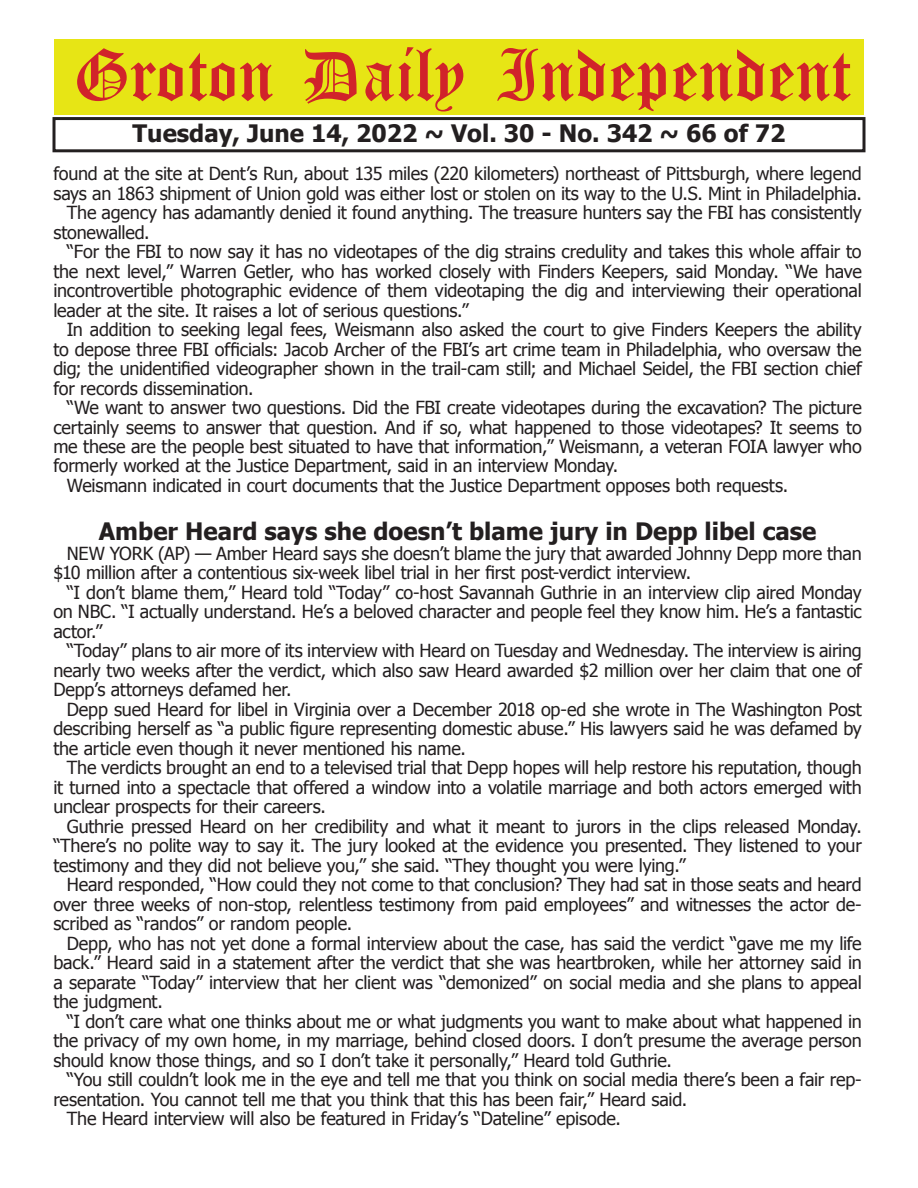
<style>
.page{position:relative;width:918px;height:1188px;background:#fff}
.page>*{position:absolute;margin:0;border:0;box-sizing:border-box;transform-origin:0 0}
.t1{font:54px "Old English Five";color:#d1232a}
.t2{font:700 24px "Tahoma";color:#231f20}
.t3{font:18px/19.5px "Tahoma";letter-spacing:-.01em;color:#231f20;text-align:justify}
</style>
<div class="page">
<div style="left:52px;top:117px;width:814px;height:35px;border:3px solid #231f20"></div>
<div style="left:54px;top:40px;width:810px;height:75px;background:#e7e515"></div>
<h1 class="t1" style="left:73px;top:50px;width:779px">Groton Daily Independent</h1>
<h2 class="t2" style="left:133px;top:116px;width:654px">Tuesday, June 14, 2022 ~ Vol. 30 - No. 342 ~ 66 of 72</h2>
<p class="t3" style="left:53px;top:163px;width:810px">found at the site at Dent’s Run, about 135 miles (220 kilometers) northeast of Pittsburgh, where legend</p>
<p class="t3" style="left:53px;top:182px;width:810px">says an 1863 shipment of Union gold was either lost or stolen on its way to the U.S. Mint in Philadelphia.</p>
<p class="t3" style="left:67px;top:202px;width:797px">The agency has adamantly denied it found anything. The treasure hunters say the FBI has consistently</p>
<p class="t3" style="left:53px;top:221px;width:98px">stonewalled.</p>
<p class="t3" style="left:67px;top:241px;width:796px">“For the FBI to now say it has no videotapes of the dig strains credulity and takes this whole affair to</p>
<p class="t3" style="left:53px;top:260px;width:810px">the next level,” Warren Getler, who has worked closely with Finders Keepers, said Monday. “We have</p>
<p class="t3" style="left:53px;top:280px;width:810px">incontrovertible photographic evidence of them videotaping the dig and interviewing their operational</p>
<p class="t3" style="left:53px;top:299px;width:417px">leader at the site. It raises a lot of serious questions.”</p>
<p class="t3" style="left:67px;top:319px;width:797px">In addition to seeking legal fees, Weismann also asked the court to give Finders Keepers the ability</p>
<p class="t3" style="left:53px;top:338px;width:810px">to depose three FBI officials: Jacob Archer of the FBI’s art crime team in Philadelphia, who oversaw the</p>
<p class="t3" style="left:53px;top:358px;width:810px">dig; the unidentified videographer shown in the trail-cam still; and Michael Seidel, the FBI section chief</p>
<p class="t3" style="left:53px;top:377px;width:202px">for records dissemination.</p>
<p class="t3" style="left:67px;top:397px;width:796px">“We want to answer two questions. Did the FBI create videotapes during the excavation? The picture</p>
<p class="t3" style="left:53px;top:416px;width:810px">certainly seems to answer that question. And if so, what happened to those videotapes? It seems to</p>
<p class="t3" style="left:53px;top:436px;width:810px">me these are the people best situated to have that information,” Weismann, a veteran FOIA lawyer who</p>
<p class="t3" style="left:53px;top:455px;width:566px">formerly worked at the Justice Department, said in an interview Monday.</p>
<p class="t3" style="left:67px;top:475px;width:723px">Weismann indicated in court documents that the Justice Department opposes both requests.</p>
<h2 class="t2" style="left:99px;top:515px;width:719px">Amber Heard says she doesn’t blame jury in Depp libel case</h2>
<p class="t3" style="left:53px;top:543px;width:810px;text-indent:14px">NEW YORK (AP) — Amber Heard says she doesn’t blame the jury that awarded Johnny Depp more than $10 million after a contentious six-week libel trial in her first post-verdict interview.</p>
<p class="t3" style="left:53px;top:582px;width:810px;text-indent:14px">“I don’t blame them,” Heard told “Today” co-host Savannah Guthrie in an interview clip aired Monday on NBC. “I actually understand. He’s a beloved character and people feel they know him. He’s a fantastic actor.”</p>
<p class="t3" style="left:53px;top:640px;width:810px;text-indent:14px">“Today” plans to air more of its interview with Heard on Tuesday and Wednesday. The interview is airing nearly two weeks after the verdict, which also saw Heard awarded $2 million over her claim that one of Depp’s attorneys defamed her.</p>
<p class="t3" style="left:53px;top:699px;width:810px;text-indent:14px">Depp sued Heard for libel in Virginia over a December 2018 op-ed she wrote in The Washington Post describing herself as “a public figure representing domestic abuse.” His lawyers said he was defamed by the article even though it never mentioned his name.</p>
<p class="t3" style="left:53px;top:757px;width:810px;text-indent:14px">The verdicts brought an end to a televised trial that Depp hopes will help restore his reputation, though it turned into a spectacle that offered a window into a volatile marriage and both actors emerged with unclear prospects for their careers.</p>
<p class="t3" style="left:53px;top:816px;width:810px;text-indent:14px">Guthrie pressed Heard on her credibility and what it meant to jurors in the clips released Monday. “There’s no polite way to say it. The jury looked at the evidence you presented. They listened to your testimony and they did not believe you,” she said. “They thought you were lying.”</p>
<p class="t3" style="left:53px;top:874px;width:810px;text-indent:14px">Heard responded, “How could they not come to that conclusion? They had sat in those seats and heard over three weeks of non-stop, relentless testimony from paid employees” and witnesses the actor de&shy;scribed as “randos” or random people.</p>
<p class="t3" style="left:53px;top:933px;width:810px;text-indent:14px">Depp, who has not yet done a formal interview about the case, has said the verdict “gave me my life back.” Heard said in a statement after the verdict that she was heartbroken, while her attorney said in a separate “Today” interview that her client was “demonized” on social media and she plans to appeal the judgment.</p>
<p class="t3" style="left:53px;top:1011px;width:810px;text-indent:14px">“I don’t care what one thinks about me or what judgments you want to make about what happened in the privacy of my own home, in my marriage, behind closed doors. I don’t presume the average person should know those things, and so I don’t take it personally,” Heard told Guthrie.</p>
<p class="t3" style="left:67px;top:1069px;width:796px">“You still couldn’t look me in the eye and tell me that you think on social media there’s been a fair rep-</p>
<p class="t3" style="left:53px;top:1089px;width:635px">resentation. You cannot tell me that you think that this has been fair,” Heard said.</p>
<p class="t3" style="left:67px;top:1108px;width:556px">The Heard interview will also be featured in Friday’s “Dateline” episode.</p>
</div>
